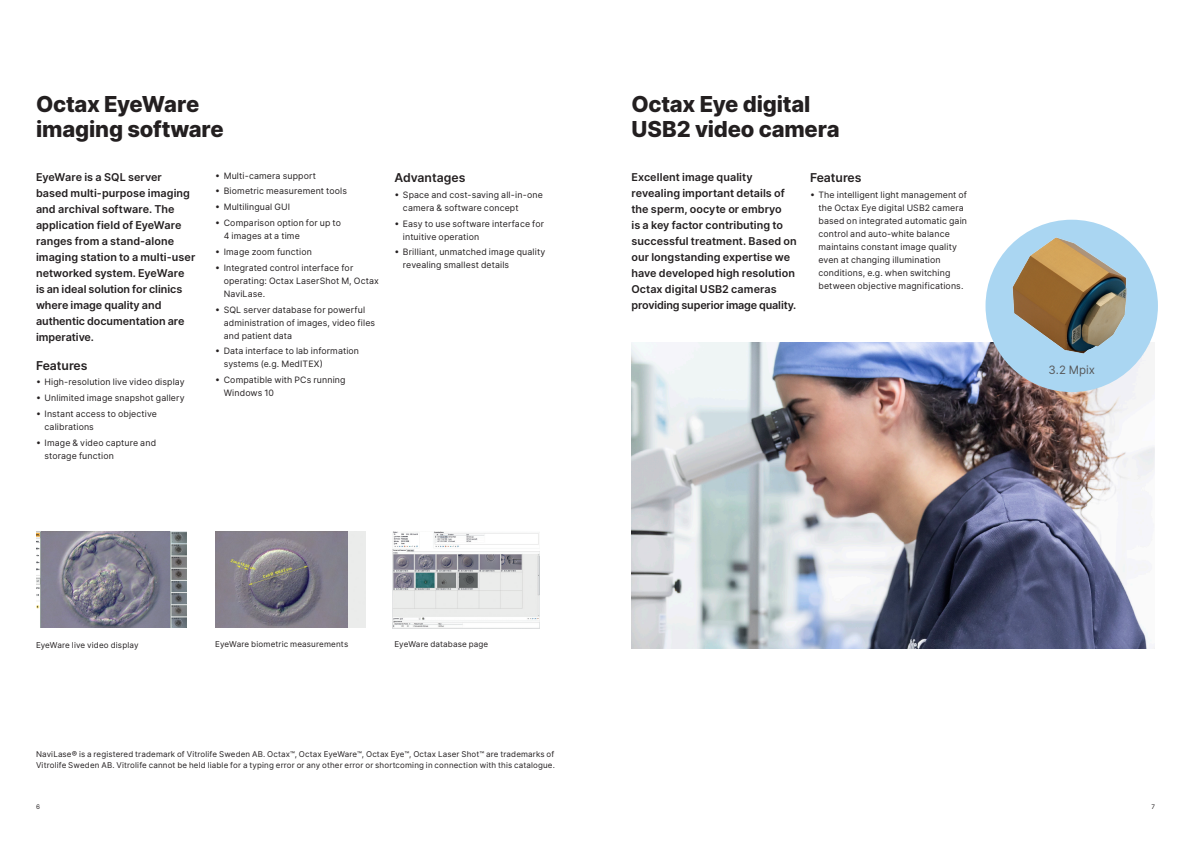
<style>
.page{position:relative;width:1191px;height:842px;background:#fff}
.page>*{position:absolute;margin:0;border:0;box-sizing:border-box;transform-origin:0 0}
.Prod_header_inter{font:800 22px "Inter";letter-spacing:-.01em;color:#231f20}
.Heading_2{font:600 12.2px "Inter";color:#231f20}
.t1{font:11.5px "Inter";color:#57585a}
.Product_ingres{font:600 10.8px/16px "Inter";letter-spacing:.005em;color:#231f20}
.Body_copy_indented{font:8.8px/13px "Inter";letter-spacing:.015em;color:#231f20}
.t2{font:8.1px "Inter";letter-spacing:.015em;color:#231f20}
.Copy_small{font:8px/11px "Inter";letter-spacing:.02em;color:#231f20}
.t3{font:6.3px "Inter";color:#231f20}
</style>
<div class="page">
<img style="left:392px;top:531px;width:147px;height:97px">
<div style="left:347px;top:531px;width:18px;height:97px;background:#ebeceb"></div>
<img style="left:215px;top:531px;width:132px;height:97px">
<img style="left:36px;top:531px;width:150px;height:97px">
<img style="left:41px;top:531px;width:129px;height:97px">
<img style="left:631px;top:342px;width:524px;height:306px">
<div style="left:985px;top:220px;width:173px;height:172px;background:#aad6f2;border-radius:50%"></div>
<img style="left:957px;top:229px;width:201px;height:135px">
<p class="Prod_header_inter" style="left:36px;top:87px;width:165px">Octax EyeWare</p>
<p class="Prod_header_inter" style="left:36px;top:112px;width:189px">imaging software</p>
<p class="Product_ingres" style="left:36px;top:168px;width:161px">EyeWare is a SQL server based multi-purpose imaging and archival software. The application field of EyeWare ranges from a stand-alone imaging station to a multi-user networked system. EyeWare is an ideal solution for clinics where image quality and authentic documentation are imperative.</p>
<p class="Heading_2" style="left:36px;top:356px;width:53px">Features</p>
<p class="Body_copy_indented" style="left:36px;top:375px;width:150px">• High-resolution live video display</p>
<p class="Body_copy_indented" style="left:36px;top:391px;width:150px">• Unlimited image snapshot gallery</p>
<p class="Body_copy_indented" style="left:45px;top:407px;width:114px;text-indent:-9px">• Instant access to objective calibrations</p>
<p class="Body_copy_indented" style="left:45px;top:436px;width:113px;text-indent:-9px">• Image &amp; video capture and storage function</p>
<p class="Body_copy_indented" style="left:215px;top:169px;width:102px">• Multi-camera support</p>
<p class="Body_copy_indented" style="left:215px;top:185px;width:133px">• Biometric measurement tools</p>
<p class="Body_copy_indented" style="left:215px;top:200px;width:76px">• Multilingual GUI</p>
<p class="Body_copy_indented" style="left:224px;top:216px;width:119px;text-indent:-9px">• Comparison option for up to<br>4 images at a time</p>
<p class="Body_copy_indented" style="left:215px;top:245px;width:98px">• Image zoom function</p>
<p class="Body_copy_indented" style="left:224px;top:261px;width:157px;text-indent:-9px">• Integrated control interface for operating: Octax LaserShot M, Octax<br>NaviLase.</p>
<p class="Body_copy_indented" style="left:224px;top:303px;width:153px;text-indent:-9px">• SQL server database for powerful administration of images, video files and patient data</p>
<p class="Body_copy_indented" style="left:224px;top:345px;width:137px;text-indent:-9px">• Data interface to lab information systems (e.g. MedITEX)</p>
<p class="Body_copy_indented" style="left:224px;top:373px;width:123px;text-indent:-9px">• Compatible with PCs running<br>Windows 10</p>
<p class="Heading_2" style="left:394px;top:168px;width:72px">Advantages</p>
<p class="Body_copy_indented" style="left:403px;top:188px;width:141px;text-indent:-9px">• Space and cost-saving all-in-one camera &amp; software concept</p>
<p class="Body_copy_indented" style="left:403px;top:217px;width:143px;text-indent:-9px">• Easy to use software interface for intuitive operation</p>
<p class="Body_copy_indented" style="left:403px;top:246px;width:144px;text-indent:-9px">• Brilliant, unmatched image quality revealing smallest details</p>
<p class="t2" style="left:36px;top:639px;width:104px">EyeWare live video display</p>
<p class="t2" style="left:215px;top:638px;width:134px">EyeWare biometric measurements</p>
<p class="t2" style="left:394px;top:639px;width:95px">EyeWare database page</p>
<p class="Copy_small" style="left:36px;top:748px;width:520px">NaviLase® is a registered trademark of Vitrolife Sweden AB. Octax™, Octax EyeWare™, Octax Eye™, Octax Laser Shot™ are trademarks of<br>Vitrolife Sweden AB. Vitrolife cannot be held liable for a typing error or any other error or shortcoming in connection with this catalogue.</p>
<p class="Prod_header_inter" style="left:631px;top:87px;width:180px">Octax Eye digital</p>
<p class="Prod_header_inter" style="left:631px;top:112px;width:210px">USB2 video camera</p>
<p class="Product_ingres" style="left:631px;top:168px;width:167px">Excellent image quality revealing important details of the sperm, oocyte or embryo<br>is a key factor contributing to successful treatment. Based on our longstanding expertise we have developed high resolution<br>Octax digital USB2 cameras providing superior image quality.</p>
<p class="Heading_2" style="left:810px;top:168px;width:53px">Features</p>
<p class="Body_copy_indented" style="left:818px;top:188px;width:150px;text-indent:-9px">• The intelligent light management of the Octax Eye digital USB2 camera based on integrated automatic gain control and auto-white balance maintains constant image quality even at changing illumination conditions, e.g. when switching between objective magnifications.</p>
<p class="t1" style="left:1048px;top:361px;width:48px">3.2 Mpix</p>
<p class="t3" style="left:36px;top:802px;width:5px">6</p>
<p class="t3" style="left:1151px;top:802px;width:5px">7</p>
</div>
